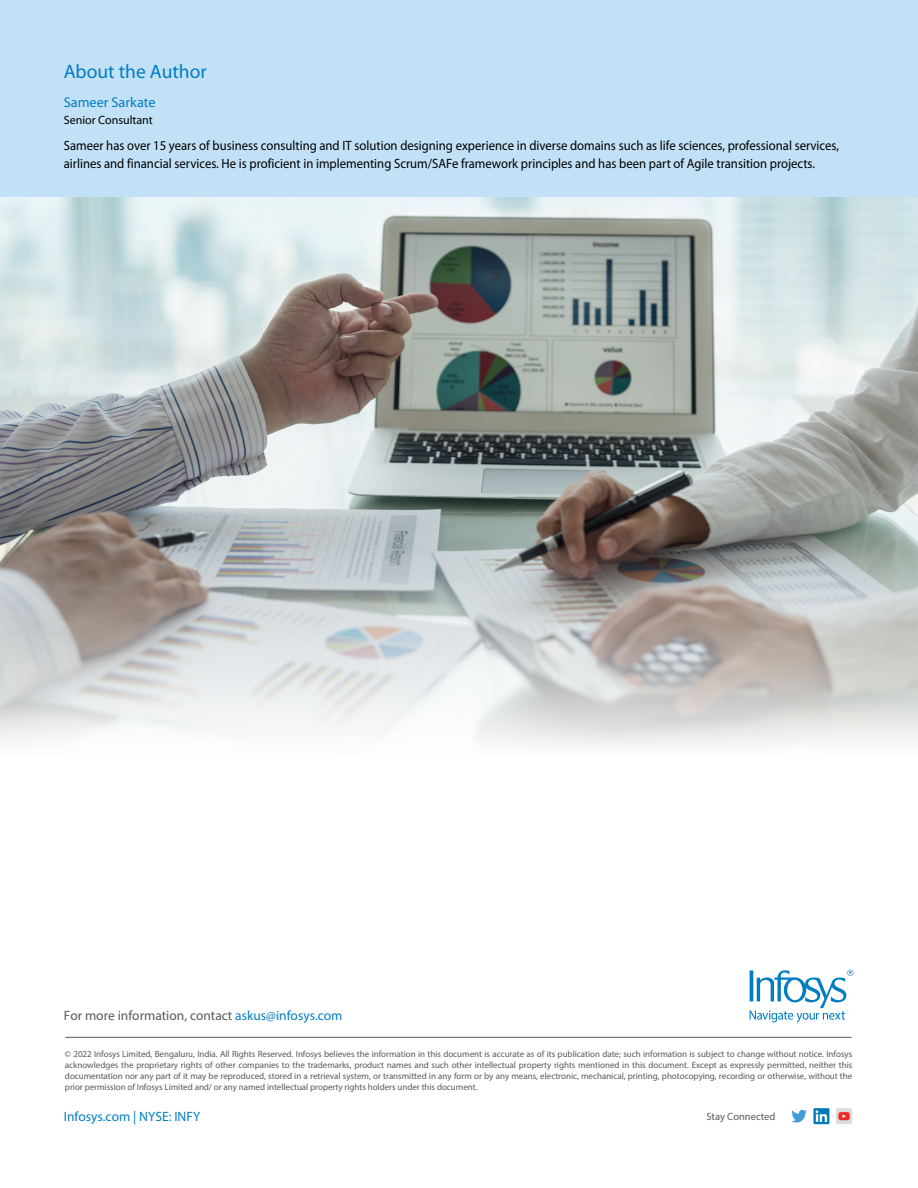
<style>
.page{position:relative;width:918px;height:1188px;background:#fff}
.page>*{position:absolute;margin:0;border:0;box-sizing:border-box;transform-origin:0 0}
.t1{font:19.5px "Myriad Pro";color:#007cc3}
.t2{font:14.25px "Myriad Pro";color:#007cc3}
.t3{font:13.5px/18px "Myriad Pro";color:#000;scale:.94 1}
.t4{font:13.5px "Myriad Pro";color:#58595b}
.t5{font:13.5px "Myriad Pro";color:#007dc3}
.t6{font:12px "Myriad Pro";color:#000}
.t7{font:10.5px "Myriad Pro";color:#58595b}
.t8{font:9px/10.8px "Myriad Pro";letter-spacing:-.005em;color:#58595b;text-align:justify}
.s1{color:#007dc3}
</style>
<div class="page">
<svg style="left:791px;top:1110px;width:16px;height:13px"></svg>
<svg style="left:813px;top:1108px;width:16px;height:16px"></svg>
<svg style="left:816px;top:1110px;width:11px;height:12px"></svg>
<div style="left:836px;top:1108px;width:16px;height:16px;background:#dcdcdf;border-radius:2px"></div>
<svg style="left:838px;top:1112px;width:12px;height:8px"></svg>
<svg style="left:750px;top:970px;width:104px;height:53px"></svg>
<hr style="left:65px;top:1037px;width:787px;height:1px;background:#58595b">
<img style="left:0;top:197px;width:918px;height:202px">
<div style="left:0;top:0;width:918px;height:197px;background:#c2e1f6"></div>
<svg style="left:0;top:399px;width:918px;height:347px;background:#b1b2b1"></svg>
<h1 class="t1" style="left:64px;top:60px;width:144px">About the Author</h1>
<h2 class="t2" style="left:64px;top:94px;width:93px">Sameer Sarkate</h2>
<h3 class="t6" style="left:64px;top:112px;width:91px">Senior Consultant</h3>
<p class="t3" style="left:64px;top:136px;width:826px">Sameer has over 15 years of business consulting and IT solution designing experience in diverse domains such as life sciences, professional services, airlines and financial services. He is proficient in implementing Scrum/SAFe framework principles and has been part of Agile transition projects.</p>
<h3 class="t4" style="left:64px;top:1007px;width:280px">For more information, contact <span class="s1">askus@infosys.com</span></h3>
<p class="t8" style="left:65px;top:1049px;width:789px">© 2022 Infosys Limited, Bengaluru, India. All Rights Reserved. Infosys believes the information in this document is accurate as of its publication date; such information is subject to change without notice. Infosys acknowledges the proprietary rights of other companies to the trademarks, product names and such other intellectual property rights mentioned in this document. Except as expressly permitted, neither this documentation nor any part of it may be reproduced, stored in a retrieval system, or transmitted in any form or by any means, electronic, mechanical, printing, photocopying, recording or otherwise, without the prior permission of Infosys Limited and/ or any named intellectual property rights holders under this document.</p>
<h3 class="t5" style="left:64px;top:1108px;width:138px">Infosys.com | NYSE: INFY</h3>
<p class="t7" style="left:706px;top:1110px;width:70px">Stay Connected</p>
</div>
